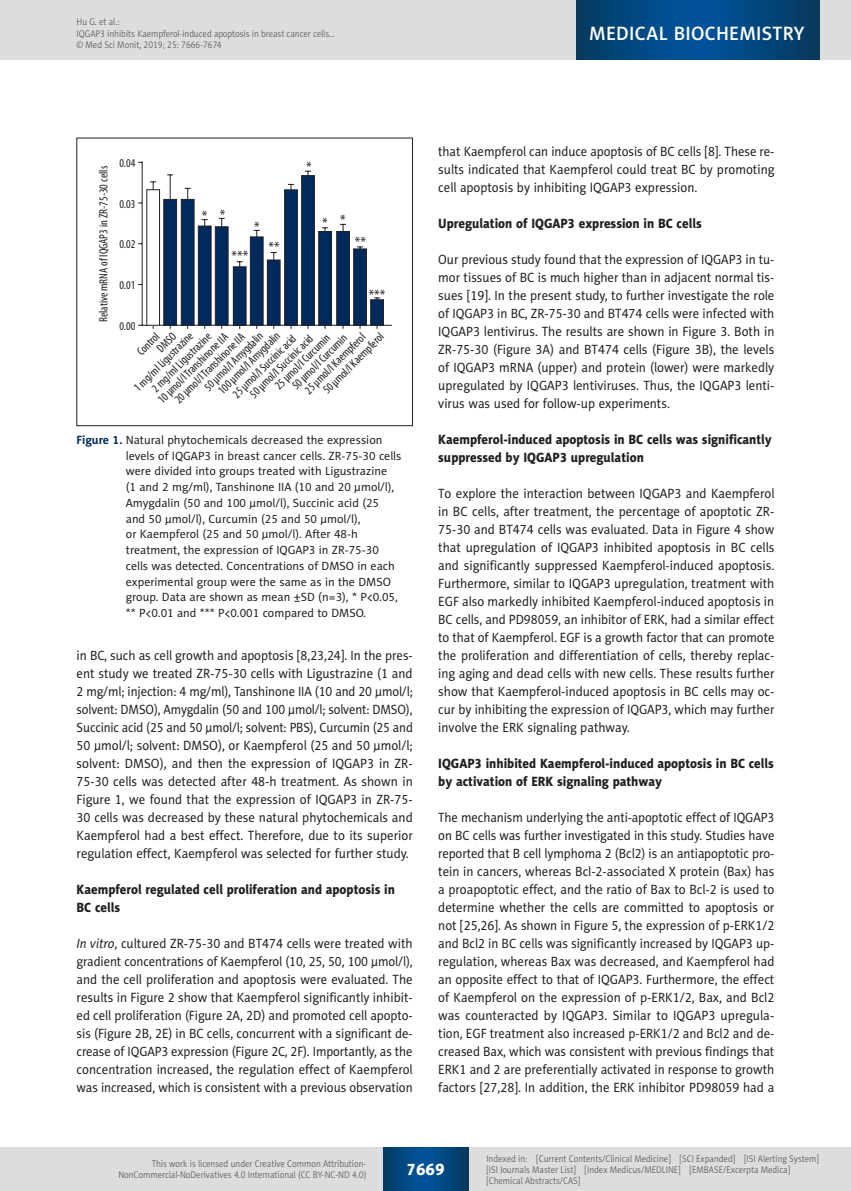
<style>
.page{position:relative;width:851px;height:1191px;background:#fff}
.page>*{position:absolute;margin:0;border:0;box-sizing:border-box;transform-origin:0 0}
.t1{font:19.5px "Naomi Sans EFN Medium";letter-spacing:.015em;color:#fff}
.t2{font:16.5px "Naomi Sans EFN Heavy";color:#fff}
.t3{font:condensed 15px "Myriad Pro";color:#231f20}
.MSM_Body{font:13.5px/18px "Naomi Sans EFN";color:#231f20;text-align:justify;scale:.94 1}
.MSM_Body-2{font:13.5px/18px "Naomi Sans EFN";color:#231f20;text-align:justify;scale:.95 1}
.MSM_Headline_2{font:13.5px/18px "Naomi Sans EFN Heavy";color:#231f20;scale:.95 1}
.MSM_Rycina_tytul{font:12px/15.8px "Naomi Sans EFN";color:#231f20}
.t4{font:condensed 12px/12px "Myriad Pro";color:#231f20}
.t5{font:9.75px/11.2px "Naomi Sans EFN Light";color:#57585a;scale:.9 1}
.s1{font-weight:700;color:#00295c}
.s2{font-style:italic}
</style>
<div class="page">
<hr style="left:138px;top:325px;width:254px;height:1px;background:#231f20">
<hr style="left:142px;top:162px;width:1px;height:163px;background:#231f20">
<div style="left:370px;top:299px;width:14px;height:27px;background:#00295c;border:1px solid #231f20"></div>
<svg style="left:138px;top:170px;width:243px;height:159px"></svg>
<hr style="left:187px;top:188px;width:1px;height:141px;background:#231f20">
<div style="left:181px;top:199px;width:13px;height:127px;background:#00295c;border:1px solid #231f20"></div>
<div style="left:0;top:1148px;width:850px;height:43px;background:#dcdddf"></div>
<svg style="left:383px;top:1147px;width:85px;height:43px;background:#02477e"></svg>
<div style="left:0;top:0;width:850px;height:60px;background:#dcdddf"></div>
<svg style="left:576px;top:0;width:243px;height:60px;background:#02477e"></svg>
<p class="t5" style="left:77px;top:16px;width:288px">Hu G. et al.:<br>IQGAP3 inhibits Kaempferol-induced apoptosis in breast cancer cells… © Med Sci Monit, 2019; 25: 7666-7674</p>
<h1 class="t1" style="left:589px;top:22px;width:217px">MEDICAL BIOCHEMISTRY</h1>
<p class="t4" style="left:97px;top:322px;width:158px;rotate:-90deg">Relative mRNA of IQGAP3 in ZR-75-30 cells</p>
<p class="t4" style="left:119px;top:157px;width:18px">0.04</p>
<p class="t4" style="left:119px;top:198px;width:18px">0.03</p>
<p class="t4" style="left:119px;top:238px;width:18px">0.02</p>
<p class="t4" style="left:119px;top:279px;width:18px">0.01</p>
<p class="t4" style="left:119px;top:319px;width:18px">0.00</p>
<p class="t3" style="left:202px;top:206px;width:25px">* *</p>
<p class="t3" style="left:254px;top:217px;width:7px">*</p>
<p class="t3" style="left:231px;top:247px;width:18px">***</p>
<p class="t3" style="left:268px;top:238px;width:13px">**</p>
<p class="t3" style="left:306px;top:158px;width:7px">*</p>
<p class="t3" style="left:322px;top:214px;width:7px">*</p>
<p class="t3" style="left:340px;top:211px;width:7px">*</p>
<p class="t3" style="left:355px;top:233px;width:13px">**</p>
<p class="t3" style="left:368px;top:286px;width:18px">***</p>
<p class="t4" style="left:123px;top:377px;width:80px;line-height:11.6px;text-indent:44px;rotate:-45deg">DMSO<br>1 mg/ml Ligustrazine</p>
<p class="t4" style="left:135px;top:349px;width:28px;rotate:-45deg">Control</p>
<p class="t4" style="left:320px;top:387px;width:82px;rotate:-45deg">50 μmol/l Kaempferol</p>
<p class="t4" style="left:164px;top:388px;width:96px;text-indent:-12px;rotate:-45deg">10 μmol/l Transhinone IIA<br>20 μmol/l Transhinone IIA</p>
<p class="t4" style="left:302px;top:387px;width:82px;rotate:-45deg">25 μmol/l Kaempferol</p>
<p class="t4" style="left:207px;top:379px;width:84px;text-indent:-8px;rotate:-45deg">50 μmol/l Amygdalin<br>100 μmol/l Amygdalin</p>
<p class="t4" style="left:149px;top:385px;width:80px;rotate:-45deg">2 mg/ml Ligustrazine</p>
<p class="t4" style="left:239px;top:383px;width:85px;text-indent:-12px;rotate:-45deg">25 μmol/l Succinic acid<br>50 μmol/l Succinic acid</p>
<p class="t4" style="left:272px;top:383px;width:74px;rotate:-45deg">25 μmol/l Curcumin</p>
<p class="t4" style="left:289px;top:383px;width:74px;rotate:-45deg">50 μmol/l Curcumin</p>
<p class="MSM_Rycina_tytul" style="left:126px;top:432px;width:277px;text-indent:-49px"><span class="s1">Figure 1.</span> Natural phytochemicals decreased the expression levels of IQGAP3 in breast cancer cells. ZR-75-30 cells were divided into groups treated with Ligustrazine<br>(1 and 2 mg/ml), Tanshinone IIA (10 and 20 µmol/l), Amygdalin (50 and 100 µmol/l), Succinic acid (25 and 50 µmol/l), Curcumin (25 and 50 µmol/l),<br>or Kaempferol (25 and 50 µmol/l). After 48-h treatment, the expression of IQGAP3 in ZR-75-30 cells was detected. Concentrations of DMSO in each experimental group were the same as in the DMSO group. Data are shown as mean ±SD (n=3), * P&lt;0.05, ** P&lt;0.01 and *** P&lt;0.001 compared to DMSO.</p>
<p class="MSM_Body" style="left:77px;top:646px;width:359px">in BC, such as cell growth and apoptosis [8,23,24]. In the pres&shy;ent study we treated ZR-75-30 cells with Ligustrazine (1 and 2 mg/ml; injection: 4 mg/ml), Tanshinone IIA (10 and 20 µmol/l; solvent: DMSO), Amygdalin (50 and 100 µmol/l; solvent: DMSO), Succinic acid (25 and 50 µmol/l; solvent: PBS), Curcumin (25 and 50 µmol/l; solvent: DMSO), or Kaempferol (25 and 50 µmol/l; solvent: DMSO), and then the expression of IQGAP3 in ZR-75-30 cells was detected after 48-h treatment. As shown in Figure 1, we found that the expression of IQGAP3 in ZR-75- 30 cells was decreased by these natural phytochemicals and Kaempferol had a best effect. Therefore, due to its superior regulation effect, Kaempferol was selected for further study.</p>
<p class="MSM_Headline_2" style="left:77px;top:880px;width:336px">Kaempferol regulated cell proliferation and apoptosis in<br>BC cells</p>
<p class="MSM_Body-2" style="left:77px;top:934px;width:355px"><span class="s2">In vitro</span>, cultured ZR-75-30 and BT474 cells were treated with gradient concentrations of Kaempferol (10, 25, 50, 100 µmol/l), and the cell proliferation and apoptosis were evaluated. The results in Figure 2 show that Kaempferol significantly inhibit&shy;ed cell proliferation (Figure 2A, 2D) and promoted cell apopto&shy;sis (Figure 2B, 2E) in BC cells, concurrent with a significant de&shy;crease of IQGAP3 expression (Figure 2C, 2F). Importantly, as the concentration increased, the regulation effect of Kaempferol was increased, which is consistent with a previous observation</p>
<p class="MSM_Body" style="left:438px;top:142px;width:359px">that Kaempferol can induce apoptosis of BC cells [8]. These re&shy;sults indicated that Kaempferol could treat BC by promoting cell apoptosis by inhibiting IQGAP3 expression.</p>
<p class="MSM_Headline_2" style="left:438px;top:214px;width:279px">Upregulation of IQGAP3 expression in BC cells</p>
<p class="MSM_Body" style="left:438px;top:250px;width:359px">Our previous study found that the expression of IQGAP3 in tu&shy;mor tissues of BC is much higher than in adjacent normal tis&shy;sues [19]. In the present study, to further investigate the role of IQGAP3 in BC, ZR-75-30 and BT474 cells were infected with IQGAP3 lentivirus. The results are shown in Figure 3. Both in ZR-75-30 (Figure 3A) and BT474 cells (Figure 3B), the levels of IQGAP3 mRNA (upper) and protein (lower) were markedly upregulated by IQGAP3 lentiviruses. Thus, the IQGAP3 lenti&shy;virus was used for follow-up experiments.</p>
<p class="MSM_Headline_2" style="left:438px;top:430px;width:352px">Kaempferol-induced apoptosis in BC cells was significantly suppressed by IQGAP3 upregulation</p>
<p class="MSM_Body-2" style="left:438px;top:484px;width:355px">To explore the interaction between IQGAP3 and Kaempferol in BC cells, after treatment, the percentage of apoptotic ZR-75-30 and BT474 cells was evaluated. Data in Figure 4 show that upregulation of IQGAP3 inhibited apoptosis in BC cells and significantly suppressed Kaempferol-induced apoptosis.<br>Furthermore, similar to IQGAP3 upregulation, treatment with EGF also markedly inhibited Kaempferol-induced apoptosis in BC cells, and PD98059, an inhibitor of ERK, had a similar effect to that of Kaempferol. EGF is a growth factor that can promote the proliferation and differentiation of cells, thereby replac&shy;ing aging and dead cells with new cells. These results further show that Kaempferol-induced apoptosis in BC cells may oc&shy;cur by inhibiting the expression of IQGAP3, which may further involve the ERK signaling pathway.</p>
<p class="MSM_Headline_2" style="left:438px;top:754px;width:355px">IQGAP3 inhibited Kaempferol-induced apoptosis in BC cells by activation of ERK signaling pathway</p>
<p class="MSM_Body" style="left:438px;top:808px;width:359px">The mechanism underlying the anti-apoptotic effect of IQGAP3 on BC cells was further investigated in this study. Studies have reported that B cell lymphoma 2 (Bcl2) is an antiapoptotic pro&shy;tein in cancers, whereas Bcl-2-associated X protein (Bax) has a proapoptotic effect, and the ratio of Bax to Bcl-2 is used to determine whether the cells are committed to apoptosis or not [25,26]. As shown in Figure 5, the expression of p-ERK1/2 and Bcl2 in BC cells was significantly increased by IQGAP3 up&shy;regulation, whereas Bax was decreased, and Kaempferol had an opposite effect to that of IQGAP3. Furthermore, the effect of Kaempferol on the expression of p-ERK1/2, Bax, and Bcl2 was counteracted by IQGAP3. Similar to IQGAP3 upregula&shy;tion, EGF treatment also increased p-ERK1/2 and Bcl2 and de&shy;creased Bax, which was consistent with previous findings that ERK1 and 2 are preferentially activated in response to growth factors [27,28]. In addition, the ERK inhibitor PD98059 had a</p>
<p class="t5" style="left:118px;top:1158px;width:277px;text-align:right">This work is licensed under Creative Common Attribution-<br>NonCommercial-NoDerivatives 4.0 International (CC BY-NC-ND 4.0)</p>
<p class="t2" style="left:406px;top:1159px;width:40px">7669</p>
<p class="t5" style="left:486px;top:1152px;width:371px">Indexed in: [Current Contents/Clinical Medicine] [SCI Expanded] [ISI Alerting System] [ISI Journals Master List] [Index Medicus/MEDLINE] [EMBASE/Excerpta Medica] [Chemical Abstracts/CAS]</p>
</div>
